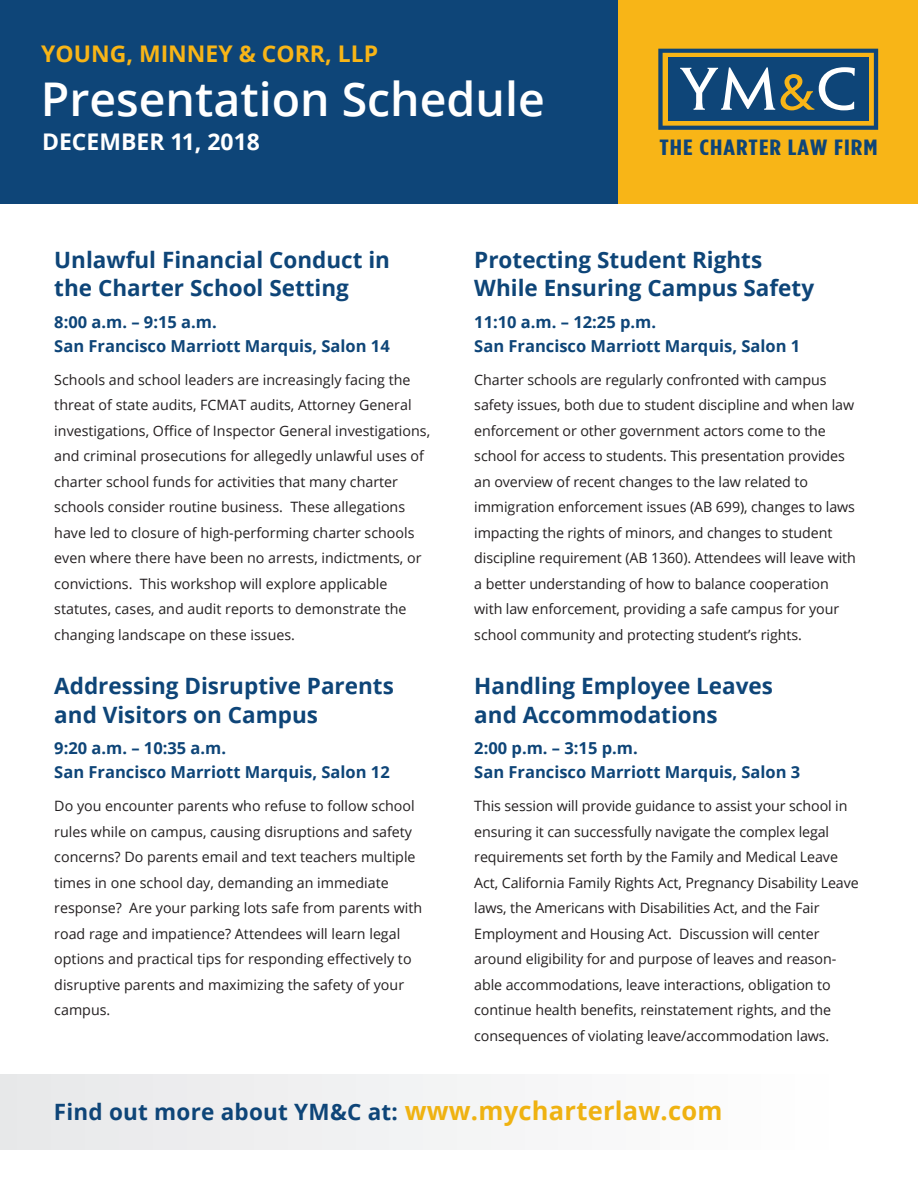
<style>
.page{position:relative;width:918px;height:1188px;background:#fff}
.page>*{position:absolute;margin:0;border:0;box-sizing:border-box;transform-origin:0 0}
.t1{font:600 46.5px "Open Sans";color:#fff}
.t2{font:700 22.95px "Open Sans";color:#f8b517}
.t3{font:700 22.95px "Open Sans";color:#fff}
.t4{font:700 22.5px/28.5px "Open Sans";color:#0e4578}
.t5{font:700 22.05px "Gotham Condensed";letter-spacing:.035em;color:#0e4578;scale:1.32 1}
.t6{font:700 16.5px/24px "Open Sans";color:#0e4578}
.t7{font:14.25px/25.5px "Open Sans";letter-spacing:-.005em;color:#231f20}
.s1{font-size:25.5px;color:#efb211}
</style>
<div class="page">
<div style="left:0;top:1075px;width:849px;height:75px;background:#f3f4f4"></div>
<div style="left:0;top:0;width:918px;height:204px;background:#0e4578"></div>
<div style="left:618px;top:0;width:300px;height:204px;background:#f8b517"></div>
<svg style="left:658px;top:49px;width:220px;height:81px;background:#4d6a73"></svg>
<h2 class="t2" style="left:41px;top:38px;width:338px">YOUNG, MINNEY &amp; CORR, LLP</h2>
<h1 class="t1" style="left:41px;top:67px;width:506px">Presentation Schedule</h1>
<h2 class="t3" style="left:42px;top:125px;width:219px">DECEMBER 11, 2018</h2>
<h3 class="t5" style="left:659px;top:135px;width:167px">THE CHARTER LAW FIRM</h3>
<h3 class="t4" style="left:54px;top:245px;width:337px">Unlawful Financial Conduct in the Charter School Setting</h3>
<p class="t6" style="left:54px;top:309px;width:337px">8:00 a.m. – 9:15 a.m.<br>San Francisco Marriott Marquis, Salon 14</p>
<p class="t7" style="left:54px;top:366px;width:377px">Schools and school leaders are increasingly facing the threat of state audits, FCMAT audits, Attorney General investigations, Office of Inspector General investigations, and criminal prosecutions for allegedly unlawful uses of charter school funds for activities that many charter schools consider routine business. These allegations have led to closure of high-performing charter schools even where there have been no arrests, indictments, or convictions. This workshop will explore applicable statutes, cases, and audit reports to demonstrate the changing landscape on these issues.</p>
<h3 class="t4" style="left:54px;top:671px;width:341px">Addressing Disruptive Parents and Visitors on Campus</h3>
<p class="t6" style="left:54px;top:736px;width:337px">9:20 a.m. – 10:35 a.m.<br>San Francisco Marriott Marquis, Salon 12</p>
<p class="t7" style="left:54px;top:793px;width:369px">Do you encounter parents who refuse to follow school rules while on campus, causing disruptions and safety concerns? Do parents email and text teachers multiple times in one school day, demanding an immediate response? Are your parking lots safe from parents with road rage and impatience? Attendees will learn legal options and practical tips for responding effectively to disruptive parents and maximizing the safety of your campus.</p>
<h3 class="t4" style="left:474px;top:245px;width:341px">Protecting Student Rights<br>While Ensuring Campus Safety</h3>
<p class="t6" style="left:474px;top:309px;width:328px">11:10 a.m. – 12:25 p.m.<br>San Francisco Marriott Marquis, Salon 1</p>
<p class="t7" style="left:474px;top:366px;width:383px">Charter schools are regularly confronted with campus safety issues, both due to student discipline and when law enforcement or other government actors come to the school for access to students. This presentation provides an overview of recent changes to the law related to immigration enforcement issues (AB 699), changes to laws impacting the rights of minors, and changes to student discipline requirement (AB 1360). Attendees will leave with a better understanding of how to balance cooperation with law enforcement, providing a safe campus for your school community and protecting student’s rights.</p>
<h3 class="t4" style="left:474px;top:671px;width:300px">Handling Employee Leaves and Accommodations</h3>
<p class="t6" style="left:474px;top:736px;width:328px">2:00 p.m. – 3:15 p.m.<br>San Francisco Marriott Marquis, Salon 3</p>
<p class="t7" style="left:474px;top:793px;width:386px">This session will provide guidance to assist your school in ensuring it can successfully navigate the complex legal requirements set forth by the Family and Medical Leave Act, California Family Rights Act, Pregnancy Disability Leave laws, the Americans with Disabilities Act, and the Fair Employment and Housing Act. Discussion will center around eligibility for and purpose of leaves and reason&shy;able accommodations, leave interactions, obligation to continue health benefits, reinstatement rights, and the consequences of violating leave/accommodation laws.</p>
<h3 class="t4" style="left:54px;top:1097px;width:670px">Find out more about YM&amp;C at: <span class="s1">www.mycharterlaw.com</span></h3>
</div>
